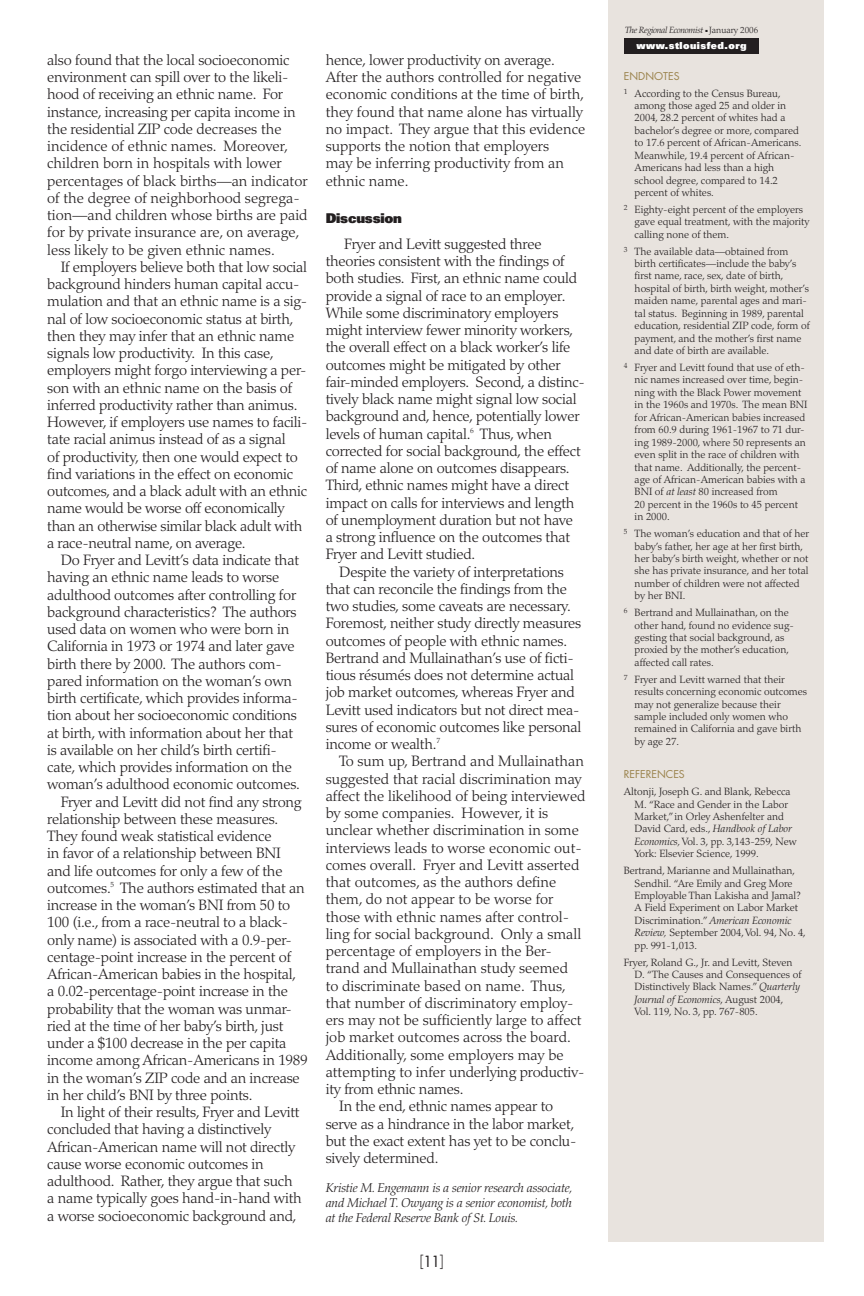
<style>
.page{position:relative;width:864px;height:1296px;background:#fff}
.page>*{position:absolute;margin:0;border:0;box-sizing:border-box;transform-origin:0 0}
.author_s__credit{font:300 15px/17.2px "Palatino";letter-spacing:-.015em;color:#231f20}
.t1{font:300 15px "Futura";color:#231f20}
.main_body_subhead{font:900 13.5px "Univers";letter-spacing:-.015em;color:#231f20}
.author_s__credit-2{font:italic 300 12.75px/15px "Palatino";letter-spacing:-.015em;color:#231f20}
.endnotes_references{font:300 10.5px/12.5px "Palatino";color:#231f20}
.endnotes_references-2{font:10.5px "Futura";color:#9a824b}
.t2{font:900 9.75px "Univers";letter-spacing:.05em;color:#fff}
.t3{font:italic 300 9px "Palatino";letter-spacing:-.035em;color:#231f20}
.s1{font-weight:400}
.s2{font-style:normal}
.s3{font-style:italic}
</style>
<div class="page">
<div style="left:608px;top:0;width:216px;height:1242px;background:#e8e3de"></div>
<div style="left:624px;top:39px;width:135px;height:15px;background:#231f20"></div>
<p class="author_s__credit" style="left:47px;top:51px;width:262px">also found that the local socioeconomic environment can spill over to the likeli&shy;hood of receiving an ethnic name. For instance, increasing per capita income in the residential ZIP code decreases the incidence of ethnic names. Moreover, children born in hospitals with lower percentages of black births—an indicator of the degree of neighborhood segrega&shy;tion—and children whose births are paid for by private insurance are, on average, less likely to be given ethnic names.</p>
<p class="author_s__credit" style="left:47px;top:258px;width:262px;text-indent:14px">If employers believe both that low social background hinders human capital accu&shy;mulation and that an ethnic name is a sig&shy;nal of low socioeconomic status at birth, then they may infer that an ethnic name signals low productivity. In this case, employers might forgo interviewing a per&shy;son with an ethnic name on the basis of inferred productivity rather than animus.<br>However, if employers use names to facili&shy;tate racial animus instead of as a signal<br>of productivity, then one would expect to find variations in the effect on economic outcomes, and a black adult with an ethnic name would be worse off economically than an otherwise similar black adult with a race-neutral name, on average.</p>
<p class="author_s__credit" style="left:47px;top:552px;width:254px;text-indent:14px">Do Fryer and Levitt’s data indicate that having an ethnic name leads to worse adulthood outcomes after controlling for background characteristics? The authors used data on women who were born in California in 1973 or 1974 and later gave birth there by 2000. The authors com&shy;pared information on the woman’s own birth certificate, which provides informa&shy;tion about her socioeconomic conditions at birth, with information about her that is available on her child’s birth certifi&shy;cate, which provides information on the woman’s adulthood economic outcomes.</p>
<p class="author_s__credit" style="left:47px;top:793px;width:262px;text-indent:14px">Fryer and Levitt did not find any strong relationship between these measures.<br>They found weak statistical evidence<br>in favor of a relationship between BNI and life outcomes for only a few of the outcomes.<sup>5</sup> The authors estimated that an increase in the woman’s BNI from 50 to 100 (i.e., from a race-neutral to a black&shy;only name) is associated with a 0.9-per&shy;centage-point increase in the percent of African-American babies in the hospital,<br>a 0.02-percentage-point increase in the probability that the woman was unmar&shy;ried at the time of her baby’s birth, just under a $100 decrease in the per capita income among African-Americans in 1989 in the woman’s ZIP code and an increase in her child’s BNI by three points.</p>
<p class="author_s__credit" style="left:47px;top:1104px;width:256px;text-indent:14px">In light of their results, Fryer and Levitt concluded that having a distinctively African-American name will not directly cause worse economic outcomes in adulthood. Rather, they argue that such a name typically goes hand-in-hand with a worse socioeconomic background and,</p>
<p class="author_s__credit" style="left:326px;top:51px;width:261px">hence, lower productivity on average.<br>After the authors controlled for negative economic conditions at the time of birth, they found that name alone has virtually no impact. They argue that this evidence supports the notion that employers<br>may be inferring productivity from an ethnic name.</p>
<p class="main_body_subhead" style="left:326px;top:209px;width:78px">Discussion</p>
<p class="author_s__credit" style="left:326px;top:236px;width:261px;text-indent:19px">Fryer and Levitt suggested three theories consistent with the findings of both studies. First, an ethnic name could provide a signal of race to an employer.<br>While some discriminatory employers might interview fewer minority workers, the overall effect on a black worker’s life outcomes might be mitigated by other fair-minded employers. Second, a distinc&shy;tively black name might signal low social background and, hence, potentially lower levels of human capital.<sup>6</sup> Thus, when corrected for social background, the effect of name alone on outcomes disappears.<br>Third, ethnic names might have a direct impact on calls for interviews and length of unemployment duration but not have<br>a strong influence on the outcomes that Fryer and Levitt studied.</p>
<p class="author_s__credit" style="left:326px;top:563px;width:257px;text-indent:14px">Despite the variety of interpretations that can reconcile the findings from the two studies, some caveats are necessary.<br>Foremost, neither study directly measures outcomes of people with ethnic names.<br>Bertrand and Mullainathan’s use of ficti&shy;tious résumés does not determine actual job market outcomes, whereas Fryer and Levitt used indicators but not direct mea&shy;sures of economic outcomes like personal income or wealth.<sup>7</sup></p>
<p class="author_s__credit" style="left:326px;top:753px;width:261px;text-indent:14px">To sum up, Bertrand and Mullainathan suggested that racial discrimination may affect the likelihood of being interviewed by some companies. However, it is unclear whether discrimination in some interviews leads to worse economic out&shy;comes overall. Fryer and Levitt asserted that outcomes, as the authors define them, do not appear to be worse for those with ethnic names after control&shy;ling for social background. Only a small percentage of employers in the Ber&shy;trand and Mullainathan study seemed<br>to discriminate based on name. Thus, that number of discriminatory employ&shy;ers may not be sufficiently large to affect job market outcomes across the board.<br>Additionally, some employers may be attempting to infer underlying productiv&shy;ity from ethnic names.</p>
<p class="author_s__credit" style="left:326px;top:1098px;width:252px;text-indent:14px">In the end, ethnic names appear to serve as a hindrance in the labor market, but the exact extent has yet to be conclu&shy;sively determined.</p>
<p class="author_s__credit-2" style="left:326px;top:1180px;width:249px">Kristie M. Engemann is a senior research associate, and Michael T. Owyang is a senior economist, both</p>
<p class="author_s__credit-2" style="left:326px;top:1210px;width:194px">at the Federal Reserve Bank of St. Louis.</p>
<p class="t1" style="left:420px;top:1251px;width:25px">[<span class="s1">11</span>]</p>
<p class="t3" style="left:625px;top:25px;width:135px">The Regional Economist ■ <span class="s2">January 2006</span></p>
<p class="endnotes_references-2" style="left:624px;top:69px;width:57px">ENDNOTES</p>
<p class="endnotes_references" style="left:635px;top:87px;width:168px;text-indent:-11px"><sup>1</sup> According to the Census Bureau, among those aged 25 and older in<br>2004, 28.2 percent of whites had a bachelor’s degree or more, compared to 17.6 percent of African-Americans.<br>Meanwhile, 19.4 percent of African-<br>Americans had less than a high school degree, compared to 14.2 percent of whites.</p>
<p class="endnotes_references" style="left:635px;top:203px;width:177px;text-indent:-11px"><sup>2</sup> Eighty-eight percent of the employers gave equal treatment, with the majority calling none of them.</p>
<p class="endnotes_references" style="left:635px;top:245px;width:177px;text-indent:-11px"><sup>3</sup> The available data—obtained from birth certificates—include the baby’s first name, race, sex, date of birth, hospital of birth, birth weight, mother’s maiden name, parental ages and mari&shy;tal status. Beginning in 1989, parental education, residential ZIP code, form of payment, and the mother’s first name and date of birth are available.</p>
<p class="endnotes_references" style="left:635px;top:361px;width:174px;text-indent:-11px"><sup>4</sup> Fryer and Levitt found that use of eth&shy;nic names increased over time, begin&shy;ning with the Black Power movement in the 1960s and 1970s. The mean BNI for African-American babies increased from 60.9 during 1961-1967 to 71 dur&shy;ing 1989-2000, where 50 represents an even split in the race of children with that name. Additionally, the percent&shy;age of African-American babies with a BNI of <span class="s3">at least</span> 80 increased from<br>20 percent in the 1960s to 45 percent in 2000.</p>
<p class="endnotes_references" style="left:635px;top:527px;width:176px;text-indent:-11px"><sup>5</sup> The woman’s education and that of her baby’s father, her age at her first birth, her baby’s birth weight, whether or not she has private insurance, and her total number of children were not affected by her BNI.</p>
<p class="endnotes_references" style="left:635px;top:607px;width:161px;text-indent:-11px"><sup>6</sup> Bertrand and Mullainathan, on the other hand, found no evidence sug&shy;gesting that social background, as proxied by the mother’s education, affected call rates.</p>
<p class="endnotes_references" style="left:635px;top:673px;width:174px;text-indent:-11px"><sup>7</sup> Fryer and Levitt warned that their results concerning economic outcomes may not generalize because their sample included only women who remained in California and gave birth by age 27.</p>
<p class="endnotes_references-2" style="left:624px;top:768px;width:62px">REFERENCES</p>
<p class="endnotes_references" style="left:635px;top:785px;width:164px;text-indent:-11px">Altonji, Joseph G. and Blank, Rebecca M. “Race and Gender in the Labor Market,” in Orley Ashenfelter and David Card, eds., <span class="s3">Handbook of Labor Economics,</span> Vol. 3, pp. 3,143-259, New York: Elsevier Science, 1999.</p>
<p class="endnotes_references" style="left:635px;top:865px;width:173px;text-indent:-11px">Bertrand, Marianne and Mullainathan, Sendhil. “Are Emily and Greg More Employable Than Lakisha and Jamal?<br>A Field Experiment on Labor Market Discrimination.” <span class="s3">American Economic Review,</span> September 2004, Vol. 94, No. 4, pp. 991-1,013.</p>
<p class="endnotes_references" style="left:635px;top:956px;width:168px;text-indent:-11px">Fryer, Roland G., Jr. and Levitt, Steven D. “The Causes and Consequences of Distinctively Black Names.” <span class="s3">Quarterly Journal of Economics</span>, August 2004, Vol. 119, No. 3, pp. 767-805.</p>
<p class="t2" style="left:636px;top:39px;width:112px">www.stlouisfed.org</p>
</div>
